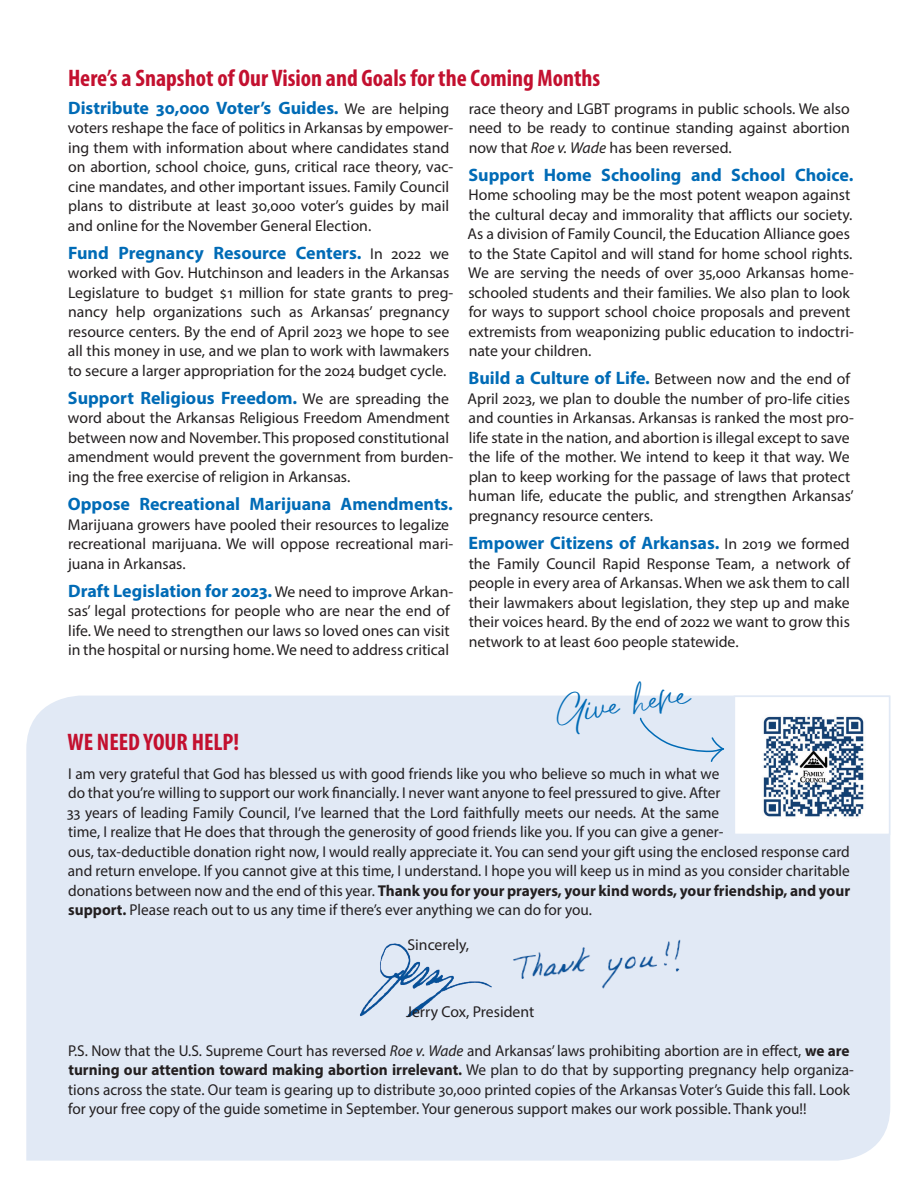
<style>
.page{position:relative;width:918px;height:1188px;background:#fff}
.page>*{position:absolute;margin:0;border:0;box-sizing:border-box;transform-origin:0 0}
.t1{font:42.3px "Strings";color:#006bb6}
.t2{font:700 condensed 24px "Myriad Pro";color:#c3102f}
.t3{font:700 18px "Myriad Pro";color:#006bb6}
.t4{font:15.75px/19.5px "Myriad Pro";color:#231f20}
.s1{font-weight:400;font-size:15.75px;color:#231f20}
.s2{font-style:italic}
.s3{font-weight:700;font-size:18px;color:#006bb6}
.s4{font-weight:700}
</style>
<div class="page">
<div style="left:26px;top:696px;width:864px;height:465px;background:#e1e9f5"></div>
<img style="left:345px;top:926px;width:159px;height:106px">
<div style="left:495px;top:917px;width:202px;height:96px;background:#e1e9f5"></div>
<div style="left:734px;top:696px;width:156px;height:139px;background:#fff;border:2px solid #e1e9f5"></div>
<img style="left:763px;top:716px;width:101px;height:101px">
<svg style="left:639px;top:717px;width:86px;height:46px;background:#d6e2f1"></svg>
<h2 class="t2" style="left:68px;top:63px;width:534px">Here’s a Snapshot of Our Vision and Goals for the Coming Months</h2>
<p class="t3" style="left:68px;top:96px;width:383px">Distribute 30,000 Voter’s Guides. <span class="s1">We are helping</span></p>
<p class="t4" style="left:68px;top:118px;width:387px">voters reshape the face of politics in Arkansas by empower&shy;ing them with information about where candidates stand on abortion, school choice, guns, critical race theory, vac&shy;cine mandates, and other important issues. Family Council plans to distribute at least 30,000 voter’s guides by mail and online for the November General Election.</p>
<p class="t3" style="left:68px;top:241px;width:383px">Fund Pregnancy Resource Centers. <span class="s1">In 2022 we</span></p>
<p class="t4" style="left:68px;top:263px;width:387px">worked with Gov. Hutchinson and leaders in the Arkansas Legislature to budget $1 million for state grants to preg&shy;nancy help organizations such as Arkansas’ pregnancy resource centers. By the end of April 2023 we hope to see all this money in use, and we plan to work with lawmakers to secure a larger appropriation for the 2024 budget cycle.</p>
<p class="t3" style="left:68px;top:386px;width:383px">Support Religious Freedom. <span class="s1">We are spreading the</span></p>
<p class="t4" style="left:68px;top:408px;width:387px">word about the Arkansas Religious Freedom Amendment between now and November. This proposed constitutional amendment would prevent the government from burden&shy;ing the free exercise of religion in Arkansas.</p>
<p class="t3" style="left:68px;top:492px;width:387px">Oppose Recreational Marijuana Amendments.</p>
<p class="t4" style="left:68px;top:514px;width:387px">Marijuana growers have pooled their resources to legalize recreational marijuana. We will oppose recreational mari&shy;juana in Arkansas.</p>
<p class="t3" style="left:68px;top:579px;width:387px">Draft Legislation for 2023. <span class="s1">We need to improve Arkan-</span></p>
<p class="t4" style="left:68px;top:601px;width:384px;text-align:justify">sas’ legal protections for people who are near the end of life. We need to strengthen our laws so loved ones can visit in the hospital or nursing home. We need to address critical</p>
<p class="t4" style="left:469px;top:98px;width:383px;text-align:justify">race theory and LGBT programs in public schools. We also need to be ready to continue standing against abortion now that <span class="s2">Roe v. Wade</span> has been reversed.</p>
<p class="t3" style="left:468px;top:163px;width:386px">Support Home Schooling and School Choice.</p>
<p class="t4" style="left:467px;top:185px;width:388px">Home schooling may be the most potent weapon against the cultural decay and immorality that afflicts our society.<br>As a division of Family Council, the Education Alliance goes to the State Capitol and will stand for home school rights.<br>We are serving the needs of over 35,000 Arkansas home&shy;schooled students and their families. We also plan to look for ways to support school choice proposals and prevent extremists from weaponizing public education to indoctri&shy;nate your children.</p>
<p class="t4" style="left:467px;top:369px;width:388px"><span class="s3">Build a Culture of Life.</span> Between now and the end of April 2023, we plan to double the number of pro-life cities and counties in Arkansas. Arkansas is ranked the most pro&shy;life state in the nation, and abortion is illegal except to save the life of the mother. We intend to keep it that way. We plan to keep working for the passage of laws that protect human life, educate the public, and strengthen Arkansas’ pregnancy resource centers.</p>
<p class="t3" style="left:469px;top:531px;width:383px">Empower Citizens of Arkansas. <span class="s1">In 2019 we formed</span></p>
<p class="t4" style="left:469px;top:553px;width:383px;text-align:justify">the Family Council Rapid Response Team, a network of people in every area of Arkansas. When we ask them to call their lawmakers about legislation, they step up and make their voices heard. By the end of 2022 we want to grow this network to at least 600 people statewide.</p>
<h1 class="t1" style="left:553px;top:689px;width:115px;rotate:-8deg">Give here</h1>
<h2 class="t2" style="left:67px;top:727px;width:173px">WE NEED YOUR HELP!</h2>
<p class="t4" style="left:67px;top:763px;width:784px">I am very grateful that God has blessed us with good friends like you who believe so much in what we<br>do that you’re willing to support our work financially. I never want anyone to feel pressured to give. After<br>33 years of leading Family Council, I’ve learned that the Lord faithfully meets our needs. At the same<br>time, I realize that He does that through the generosity of good friends like you. If you can give a gener-<br>ous, tax-deductible donation right now, I would really appreciate it. You can send your gift using the enclosed response card and return envelope. If you cannot give at this time, I understand. I hope you will keep us in mind as you consider charitable donations between now and the end of this year. <span class="s4">Thank you for your prayers, your kind words, your friendship, and your support.</span> Please reach out to us any time if there’s ever anything we can do for you.</p>
<p class="t4" style="left:407px;top:935px;width:63px">Sincerely,</p>
<p class="t4" style="left:406px;top:1001px;width:130px">Jerry Cox, President</p>
<p class="t4" style="left:68px;top:1040px;width:787px">P.S. Now that the U.S. Supreme Court has reversed <span class="s2">Roe v. Wade</span> and Arkansas’ laws prohibiting abortion are in effect, <span class="s4">we are turning our attention toward making abortion irrelevant.</span> We plan to do that by supporting pregnancy help organiza&shy;tions across the state. Our team is gearing up to distribute 30,000 printed copies of the Arkansas Voter’s Guide this fall. Look for your free copy of the guide sometime in September. Your generous support makes our work possible. Thank you!!</p>
</div>
